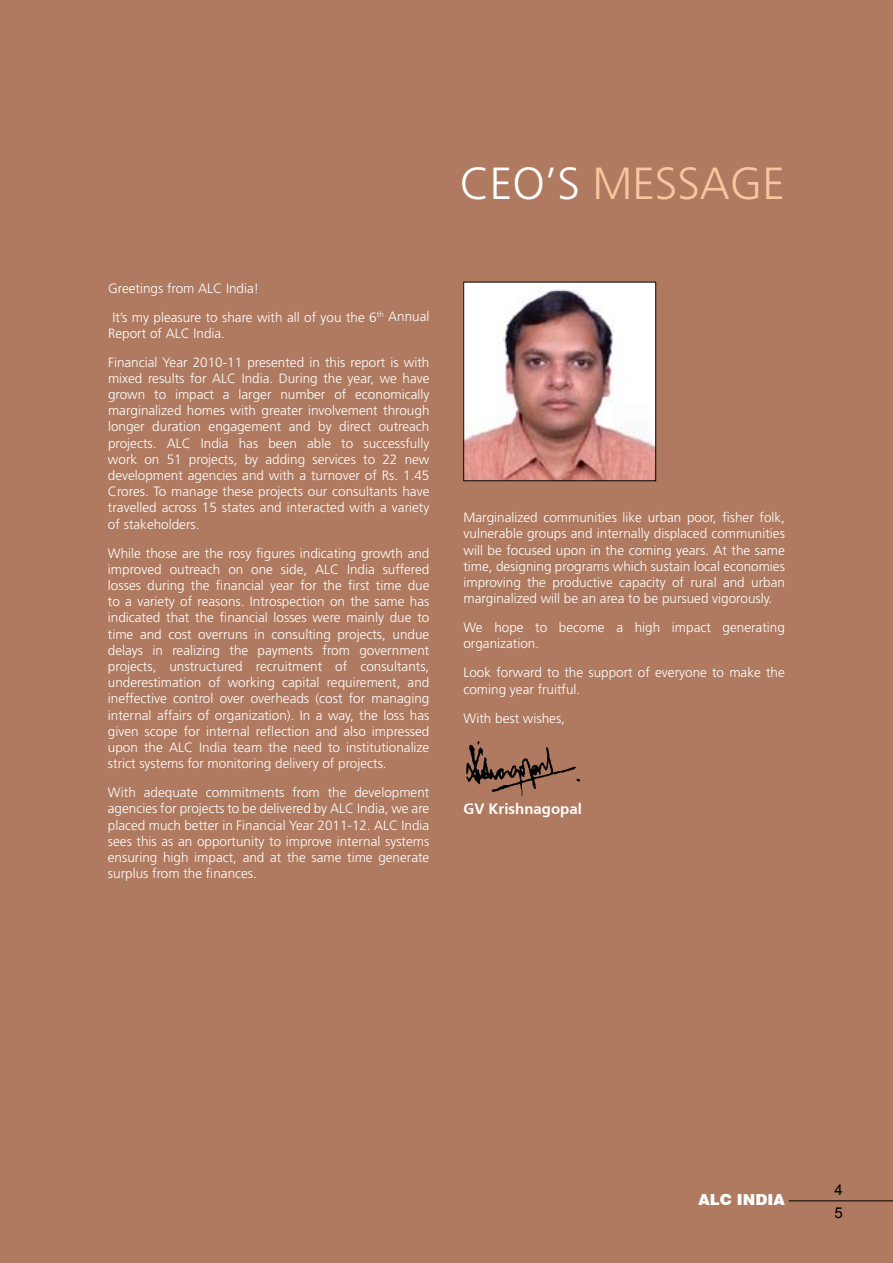
<style>
.page{position:relative;width:893px;height:1263px;background:#af7a60}
.page>*{position:absolute;margin:0;border:0;box-sizing:border-box;transform-origin:0 0}
.t1{font:300 45px "Frutiger";color:#f8c59f}
.t2{font:900 15.15px "Swiss 721 BT";color:#fff}
.t3{font:700 15px "Frutiger";color:#fff}
.t4{font:15px "Arial";color:#000}
.t5{font:300 13.5px/16.2px "Frutiger";color:#fff}
.s1{color:#fff}
</style>
<div class="page">
<img style="left:465px;top:284px;width:189px;height:195px">
<div style="left:463px;top:282px;width:193px;height:199px;border:1px solid #000"></div>
<img style="left:466px;top:741px;width:115px;height:55px">
<hr style="left:789px;top:1200px;width:104px;height:1px;background:#000">
<p class="t5" style="left:112px;top:273px;width:319px;line-height:29px;text-indent:-4px">Greetings from ALC India!<br>It’s my pleasure to share with all of you the 6<sup>th</sup> Annual</p>
<p class="t5" style="left:108px;top:318px;width:323px;line-height:29px">Report of ALC India.<br>Financial Year 2010-11 presented in this report is with</p>
<p class="t5" style="left:108px;top:370px;width:323px;text-align:justify">mixed results for ALC India. During the year, we have grown to impact a larger number of economically marginalized homes with greater involvement through longer duration engagement and by direct outreach projects. ALC India has been able to successfully work on 51 projects, by adding services to 22 new development agencies and with a turnover of Rs. 1.45<br>Crores. To manage these projects our consultants have travelled across 15 states and interacted with a variety of stakeholders.</p>
<p class="t5" style="left:108px;top:545px;width:323px;text-align:justify">While those are the rosy figures indicating growth and improved outreach on one side, ALC India suffered losses during the financial year for the first time due to a variety of reasons. Introspection on the same has indicated that the financial losses were mainly due to time and cost overruns in consulting projects, undue delays in realizing the payments from government projects, unstructured recruitment of consultants, underestimation of working capital requirement, and ineffective control over overheads (cost for managing internal affairs of organization). In a way, the loss has given scope for internal reflection and also impressed upon the ALC India team the need to institutionalize strict systems for monitoring delivery of projects.</p>
<p class="t5" style="left:108px;top:784px;width:323px;text-align:justify">With adequate commitments from the development agencies for projects to be delivered by ALC India, we are placed much better in Financial Year 2011-12. ALC India sees this as an opportunity to improve internal systems ensuring high impact, and at the same time generate surplus from the finances.</p>
<h1 class="t1" style="left:460px;top:158px;width:198px"><span class="s1">CEO’s</span> Message</h1>
<p class="t5" style="left:463px;top:509px;width:323px;text-align:justify">Marginalized communities like urban poor, fisher folk, vulnerable groups and internally displaced communities will be focused upon in the coming years. At the same time, designing programs which sustain local economies improving the productive capacity of rural and urban marginalized will be an area to be pursued vigorously.</p>
<p class="t5" style="left:463px;top:619px;width:323px">We hope to become a high impact generating organization.</p>
<p class="t5" style="left:463px;top:664px;width:323px">Look forward to the support of everyone to make the coming year fruitful.</p>
<p class="t5" style="left:463px;top:710px;width:103px">With best wishes,</p>
<p class="t3" style="left:463px;top:800px;width:120px">GV Krishnagopal</p>
<p class="t2" style="left:698px;top:1190px;width:88px">ALC INDIA</p>
<p class="t4" style="left:835px;top:1180px;width:10px">4</p>
<p class="t4" style="left:835px;top:1203px;width:10px">5</p>
</div>
